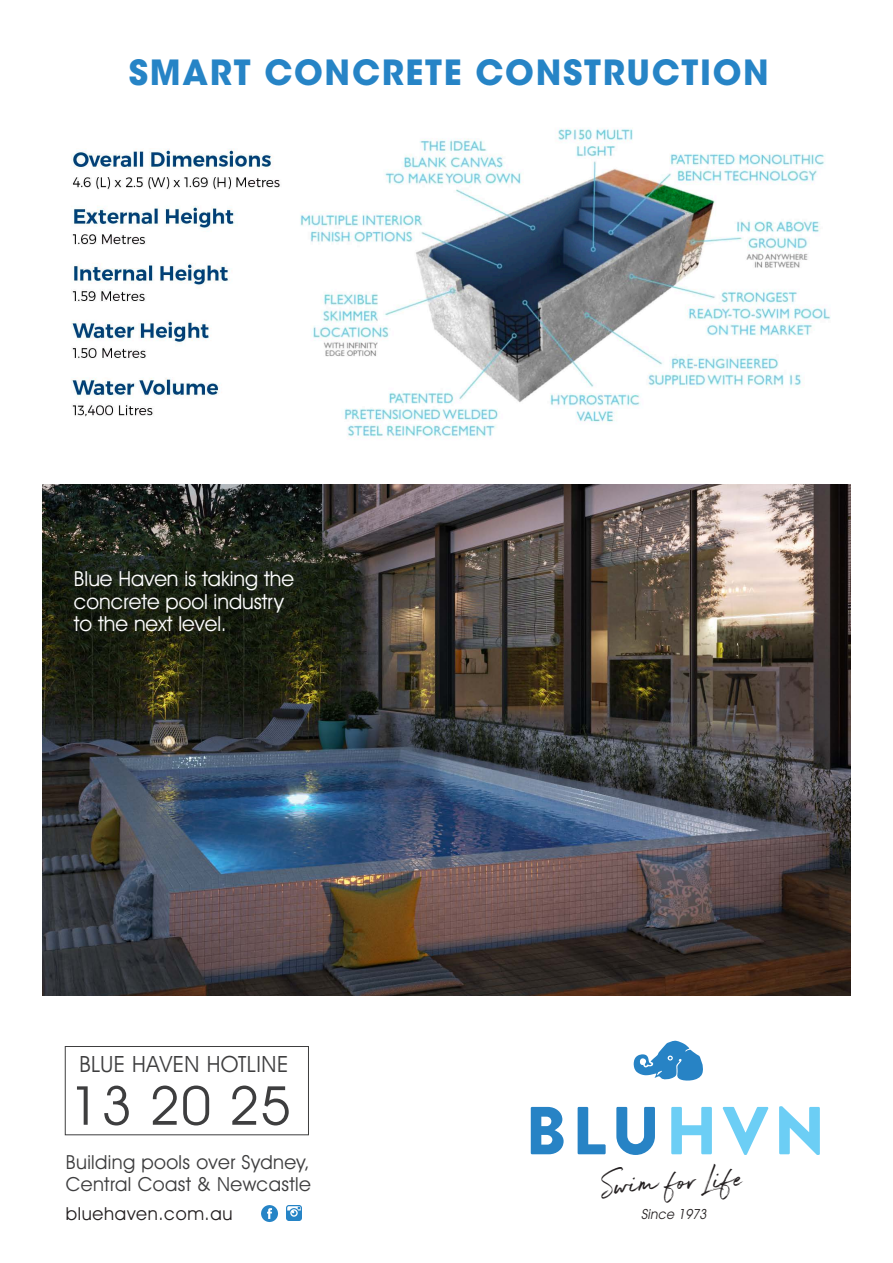
<style>
.page{position:relative;width:893px;height:1263px;background:#fff}
.page>*{position:absolute;margin:0;border:0;box-sizing:border-box;transform-origin:0 0}
.t1{font:54px "Avant Garde IT Cby BT";color:#3e3e3f}
.t2{font:36.6px "Northwell";color:#231f20}
.t3{font:700 34.5px "ITC Avant Garde Std";letter-spacing:.05em;color:#2684c6}
.t4{font:22.5px "Avant Garde IT Cby BT";letter-spacing:.02em;color:#3e3e3f}
.t5{font:20.85px/23px "Avant Garde IT Cby BT";color:#fff}
.t6{font:19.5px/22.5px "Avant Garde IT Cby BT";letter-spacing:.02em;color:#3e3e3f}
.t7{font:18px "Avant Garde IT Cby BT";letter-spacing:.04em;color:#231f20}
.t8{font:italic 13.5px "Avant Garde";letter-spacing:.02em;color:#231f20;scale:.92 1}
.s1{font-size:36.15px}
</style>
<div class="page">
<img style="left:43px;top:484px;width:807px;height:511px">
<img style="left:71px;top:128px;width:760px;height:310px">
<svg style="left:634px;top:1041px;width:69px;height:40px"></svg>
<svg style="left:531px;top:1107px;width:33px;height:47px"></svg>
<svg style="left:578px;top:1107px;width:28px;height:47px"></svg>
<svg style="left:616px;top:1107px;width:39px;height:48px"></svg>
<svg style="left:671px;top:1107px;width:41px;height:47px"></svg>
<svg style="left:722px;top:1107px;width:47px;height:48px"></svg>
<svg style="left:779px;top:1106px;width:41px;height:49px"></svg>
<div style="left:65px;top:1046px;width:244px;height:89px;border:1px solid #3e3e3f"></div>
<img style="left:261px;top:1205px;width:17px;height:17px">
<img style="left:287px;top:1205px;width:15px;height:16px">
<p class="t3" style="left:129px;top:49px;width:641px">SMART CONCRETE CONSTRUCTION</p>
<p class="t5" style="left:74px;top:566px;width:222px">Blue Haven is taking the concrete pool industry to the next level.</p>
<p class="t4" style="left:79px;top:1051px;width:210px">BLUE HAVEN HOTLINE</p>
<p class="t1" style="left:70px;top:1073px;width:223px">13 20 25</p>
<p class="t6" style="left:66px;top:1150px;width:247px">Building pools over Sydney,<br>Central Coast &amp; Newcastle</p>
<p class="t7" style="left:66px;top:1203px;width:168px">bluehaven.com.au</p>
<p class="t2" style="left:602px;top:1158px;width:143px;rotate:-3deg">Swim for <span class="s1">Life</span></p>
<p class="t8" style="left:641px;top:1206px;width:73px">Since 1973</p>
</div>
